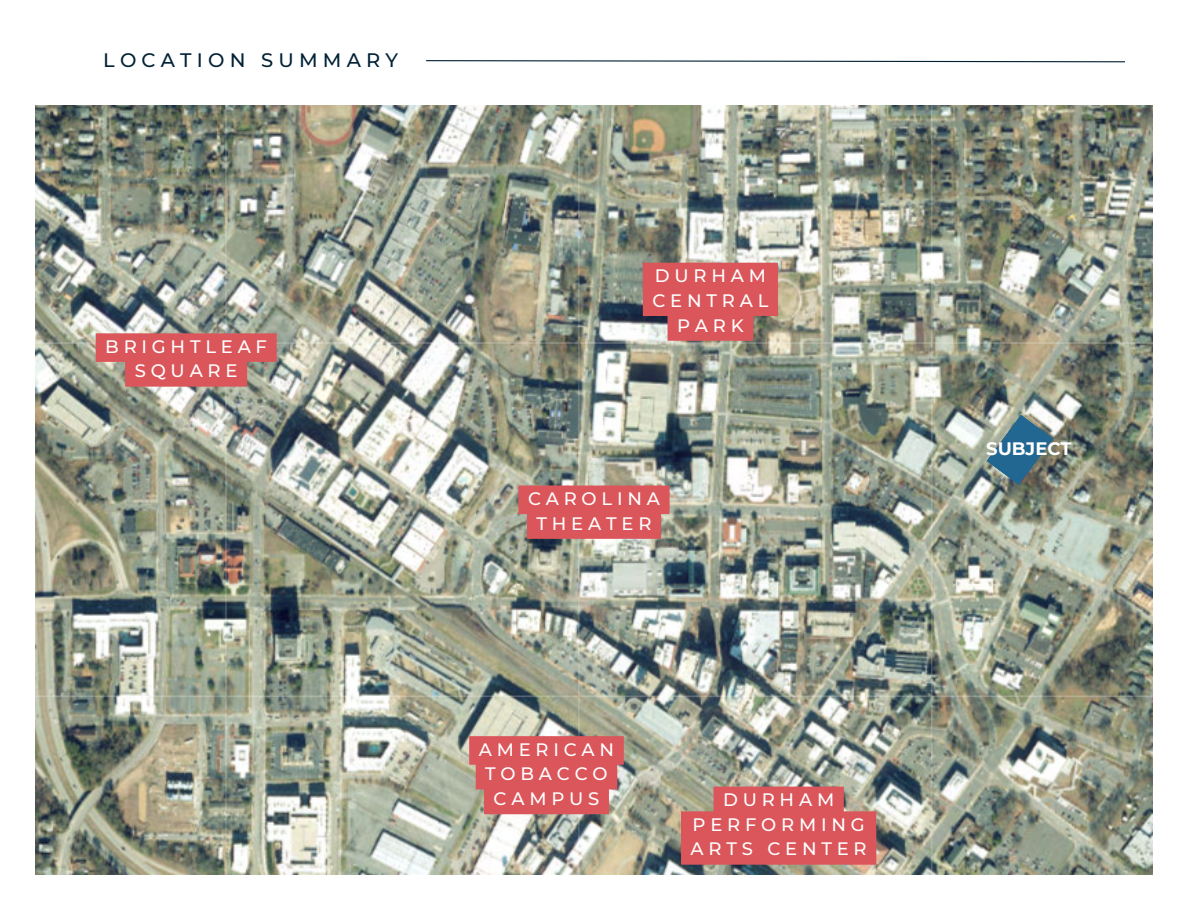
<style>
.page{position:relative;width:1188px;height:918px;background:#fff}
.page>*{position:absolute;margin:0;border:0;box-sizing:border-box;transform-origin:0 0}
.t1{font:500 19.5px "Montserrat";letter-spacing:.265em;color:#022135}
.t2{font:500 18px/24.8px "Montserrat";letter-spacing:.265em;color:#fff;text-align:center}
.t3{font:700 18px "Montserrat";color:#fff}
</style>
<div class="page">
<svg style="left:426px;top:60px;width:699px;height:3px"></svg>
<img style="left:35px;top:105px;width:1117px;height:770px">
<img style="left:986px;top:414px;width:68px;height:71px">
<svg style="left:643px;top:263px;width:135px;height:78px;background:#d25e61"></svg>
<svg style="left:518px;top:486px;width:152px;height:53px;background:#d75a5e"></svg>
<svg style="left:681px;top:787px;width:195px;height:78px;background:#d55e60"></svg>
<svg style="left:469px;top:736px;width:155px;height:78px;background:#d75f62"></svg>
<svg style="left:96px;top:333px;width:181px;height:54px;background:#d06263"></svg>
<p class="t1" style="left:103px;top:49px;width:296px">LOCATION SUMMARY</p>
<h1 class="t2" style="left:105px;top:334px;width:163px">BRIGHTLEAF<br>SQUARE</h1>
<h1 class="t2" style="left:652px;top:263px;width:117px">DURHAM<br>CENTRAL<br>PARK</h1>
<h1 class="t2" style="left:528px;top:486px;width:133px">CAROLINA<br>THEATER</h1>
<h1 class="t2" style="left:479px;top:737px;width:137px">AMERICAN<br>TOBACCO<br>CAMPUS</h1>
<h1 class="t2" style="left:691px;top:787px;width:178px">DURHAM<br>PERFORMING<br>ARTS CENTER</h1>
<h1 class="t3" style="left:986px;top:437px;width:87px">SUBJECT</h1>
</div>
